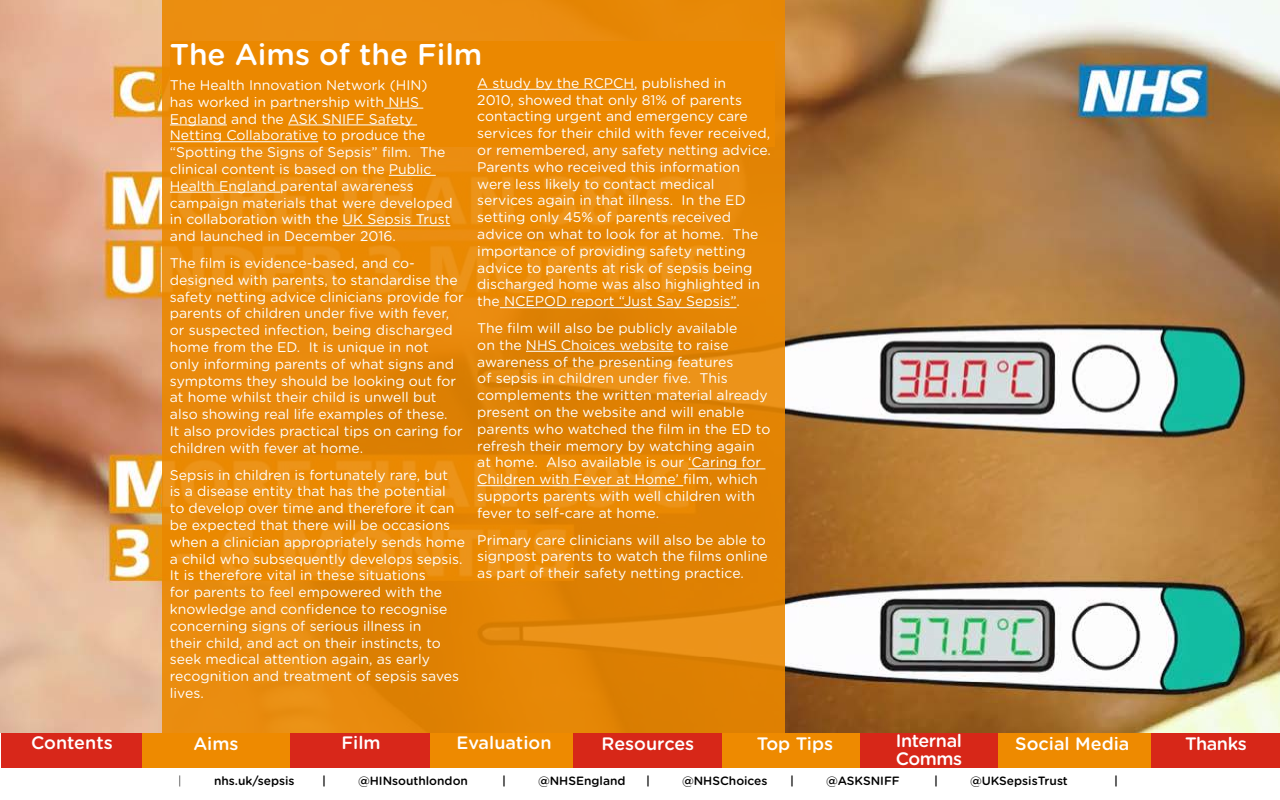
<style>
.page{position:relative;width:1280px;height:800px;background:#fff}
.page>*{position:absolute;margin:0;border:0;box-sizing:border-box;transform-origin:0 0}
.t1{font:500 30px "Gotham Rounded";color:#fff}
.t2{font:500 18px "Gotham Rounded";color:#fff}
.t3{font:500 18px "Gotham Rounded";letter-spacing:-.025em;color:#fff}
.t4{font:14px/16.8px "Gotham Rounded";color:#fff}
.t5{font:500 12px "Gotham Rounded";color:#000}
.t6{font:300 12px "Gotham Rounded";color:#000}
</style>
<div class="page">
<div style="left:2px;top:728px;width:140px;height:42px;background:#d8271a"></div>
<div style="left:290px;top:728px;width:142px;height:41px;background:#d8271a"></div>
<div style="left:721px;top:729px;width:148px;height:39px;background:#ee8a00"></div>
<div style="left:430px;top:728px;width:148px;height:41px;background:#ee8a00"></div>
<div style="left:992px;top:729px;width:161px;height:40px;background:#ee8a00"></div>
<div style="left:142px;top:729px;width:148px;height:41px;background:#ee8a00"></div>
<div style="left:860px;top:729px;width:138px;height:40px;background:#d72718"></div>
<div style="left:1152px;top:729px;width:128px;height:40px;background:#d72718"></div>
<div style="left:574px;top:729px;width:148px;height:40px;background:#d72718"></div>
<div style="left:0;top:768px;width:1280px;height:32px;background:#fff"></div>
<img style="left:0;top:0;width:1280px;height:733px">
<svg style="left:162px;top:0;width:623px;height:733px;background:#e68809"></svg>
<div style="left:170px;top:41px;width:605px;height:105px;background:#eb8800"></div>
<hr style="left:384px;top:108px;width:39px;height:1px;background:#fff">
<hr style="left:170px;top:125px;width:57px;height:1px;background:#fff">
<hr style="left:288px;top:125px;width:129px;height:1px;background:#fff">
<hr style="left:170px;top:141px;width:148px;height:1px;background:#fff">
<hr style="left:389px;top:175px;width:47px;height:1px;background:#fff">
<hr style="left:170px;top:192px;width:110px;height:1px;background:#fff">
<hr style="left:343px;top:225px;width:107px;height:1px;background:#fff">
<hr style="left:477px;top:89px;width:157px;height:1px;background:#fff">
<hr style="left:500px;top:307px;width:237px;height:1px;background:#fff">
<hr style="left:526px;top:351px;width:147px;height:1px;background:#fff">
<hr style="left:688px;top:469px;width:77px;height:1px;background:#fff">
<hr style="left:477px;top:485px;width:206px;height:1px;background:#fff">
<h1 class="t1" style="left:170px;top:33px;width:314px">The Aims of the Film</h1>
<p class="t4" style="left:170px;top:76px;width:284px">The Health Innovation Network (HIN) has worked in partnership with NHS England and the ASK SNIFF Safety Netting Collaborative to produce the “Spotting the Signs of Sepsis” film. The clinical content is based on the Public Health England parental awareness campaign materials that were developed in collaboration with the UK Sepsis Trust and launched in December 2016.</p>
<p class="t4" style="left:170px;top:254px;width:295px">The film is evidence-based, and co&shy;designed with parents, to standardise the safety netting advice clinicians provide for parents of children under five with fever, or suspected infection, being discharged home from the ED. It is unique in not<br>only informing parents of what signs and symptoms they should be looking out for at home whilst their child is unwell but also showing real life examples of these.<br>It also provides practical tips on caring for children with fever at home.</p>
<p class="t4" style="left:170px;top:466px;width:297px">Sepsis in children is fortunately rare, but<br>is a disease entity that has the potential<br>to develop over time and therefore it can be expected that there will be occasions when a clinician appropriately sends home a child who subsequently develops sepsis.<br>It is therefore vital in these situations<br>for parents to feel empowered with the knowledge and confidence to recognise concerning signs of serious illness in<br>their child, and act on their instincts, to seek medical attention again, as early recognition and treatment of sepsis saves lives.</p>
<p class="t4" style="left:477px;top:74px;width:295px">A study by the RCPCH, published in<br>2010, showed that only 81% of parents contacting urgent and emergency care services for their child with fever received, or remembered, any safety netting advice.<br>Parents who received this information were less likely to contact medical services again in that illness. In the ED setting only 45% of parents received advice on what to look for at home. The importance of providing safety netting advice to parents at risk of sepsis being discharged home was also highlighted in the NCEPOD report “Just Say Sepsis”.</p>
<p class="t4" style="left:477px;top:319px;width:295px">The film will also be publicly available<br>on the NHS Choices website to raise awareness of the presenting features<br>of sepsis in children under five. This complements the written material already present on the website and will enable parents who watched the film in the ED to refresh their memory by watching again at home. Also available is our ‘Caring for Children with Fever at Home’ film, which supports parents with well children with fever to self-care at home.</p>
<p class="t4" style="left:477px;top:531px;width:292px">Primary care clinicians will also be able to signpost parents to watch the films online as part of their safety netting practice.</p>
<p class="t2" style="left:31px;top:730px;width:83px">Contents</p>
<p class="t2" style="left:193px;top:731px;width:47px">Aims</p>
<p class="t2" style="left:341px;top:730px;width:41px">Film</p>
<p class="t2" style="left:456px;top:730px;width:97px">Evaluation</p>
<p class="t2" style="left:757px;top:731px;width:78px">Top Tips</p>
<p class="t3" style="left:896px;top:728px;width:68px">Internal</p>
<p class="t2" style="left:1015px;top:731px;width:116px">Social Media</p>
<p class="t2" style="left:896px;top:746px;width:68px">Comms</p>
<p class="t2" style="left:602px;top:731px;width:94px">Resources</p>
<p class="t2" style="left:1185px;top:731px;width:63px">Thanks</p>
<p class="t6" style="left:178px;top:772px;width:5px">|</p>
<p class="t5" style="left:214px;top:772px;width:82px">nhs.uk/sepsis</p>
<p class="t5" style="left:322px;top:772px;width:5px">|</p>
<p class="t5" style="left:358px;top:772px;width:112px">@HINsouthlondon</p>
<p class="t5" style="left:502px;top:772px;width:5px">|</p>
<p class="t5" style="left:538px;top:772px;width:89px">@NHSEngland</p>
<p class="t5" style="left:646px;top:772px;width:5px">|</p>
<p class="t5" style="left:682px;top:772px;width:87px">@NHSChoices</p>
<p class="t5" style="left:790px;top:772px;width:5px">|</p>
<p class="t5" style="left:826px;top:772px;width:75px">@ASKSNIFF</p>
<p class="t5" style="left:934px;top:772px;width:5px">|</p>
<p class="t5" style="left:970px;top:772px;width:99px">@UKSepsisTrust</p>
<p class="t5" style="left:1114px;top:772px;width:5px">|</p>
</div>
